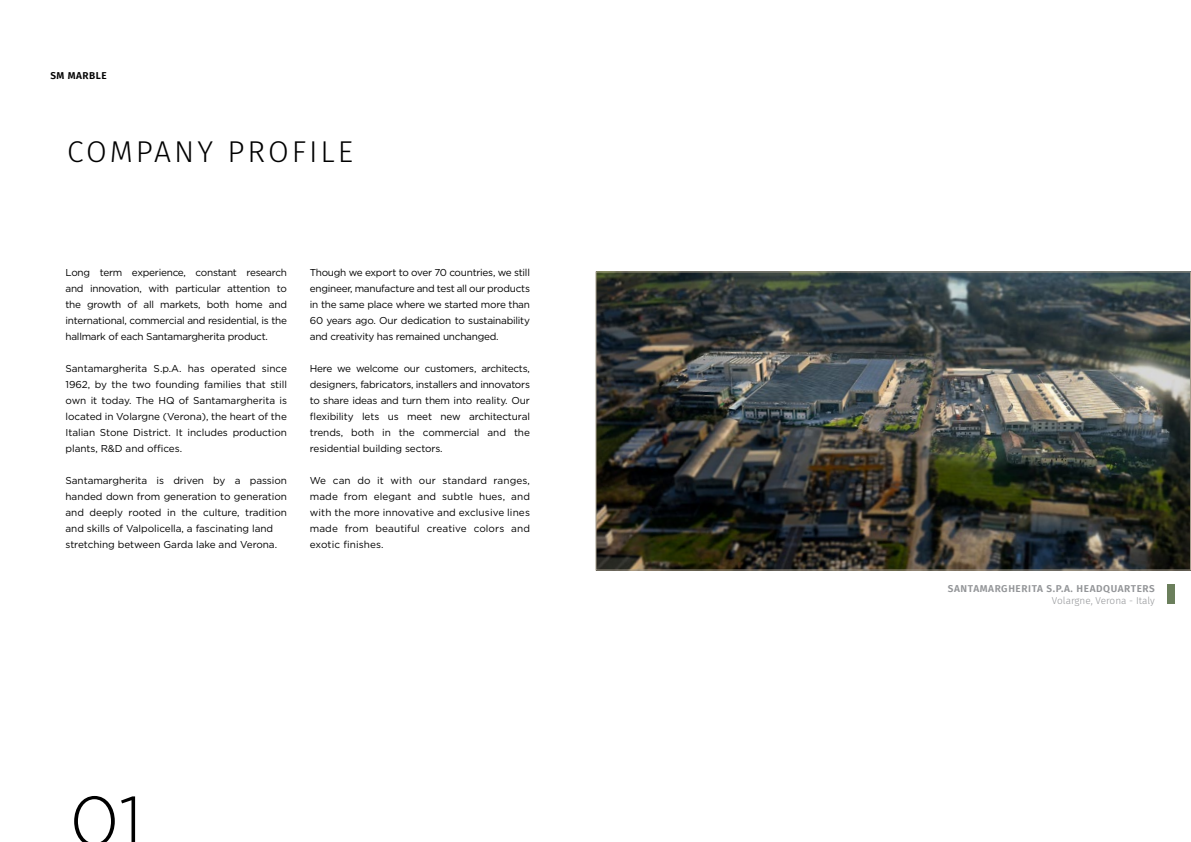
<style>
.page{position:relative;width:1191px;height:842px;background:#fff}
.page>*{position:absolute;margin:0;border:0;box-sizing:border-box;transform-origin:0 0}
.t1{font:300 70px "Gotham";color:#000}
.t2{font:300 30px "Fira Sans";letter-spacing:.1em;color:#000}
.t3{font:10px/16px "Gotham";letter-spacing:-.005em;color:#000;text-align:justify}
.t4{font:600 10px "Fira Sans";letter-spacing:.06em;color:#939598}
.t5{font:300 10px "Fira Sans";letter-spacing:-.005em;color:#939598}
.t6{font:600 10px "Fira Sans";letter-spacing:.05em;color:#000}
</style>
<div class="page">
<div style="left:1167px;top:584px;width:7px;height:19px;background:#6b7f5c"></div>
<img style="left:597px;top:273px;width:592px;height:295px">
<p class="t6" style="left:50px;top:67px;width:58px">SM MARBLE</p>
<h2 class="t2" style="left:67px;top:130px;width:287px">COMPANY PROFILE</h2>
<p class="t3" style="left:65px;top:265px;width:223px">Long term experience, constant research and innovation, with particular attention to the growth of all markets, both home and international, commercial and residential, is the hallmark of each Santamargherita product.</p>
<p class="t3" style="left:65px;top:361px;width:223px">Santamargherita S.p.A. has operated since 1962, by the two founding families that still own it today. The HQ of Santamargherita is located in Volargne (Verona), the heart of the Italian Stone District. It includes production plants, R&amp;D and offices.</p>
<p class="t3" style="left:65px;top:473px;width:223px;text-align:left">Santamargherita is driven by a passion handed down from generation to generation and deeply rooted in the culture, tradition and skills of Valpolicella, a fascinating land stretching between Garda lake and Verona.</p>
<p class="t3" style="left:310px;top:265px;width:222px">Though we export to over 70 countries, we still engineer, manufacture and test all our products in the same place where we started more than 60 years ago. Our dedication to sustainability and creativity has remained unchanged.</p>
<p class="t3" style="left:310px;top:361px;width:222px">Here we welcome our customers, architects, designers, fabricators, installers and innovators to share ideas and turn them into reality. Our flexibility lets us meet new architectural trends, both in the commercial and the residential building sectors.</p>
<p class="t3" style="left:310px;top:473px;width:222px">We can do it with our standard ranges, made from elegant and subtle hues, and with the more innovative and exclusive lines made from beautiful creative colors and exotic finishes.</p>
<h1 class="t1" style="left:70px;top:777px;width:74px">01</h1>
<p class="t4" style="left:948px;top:580px;width:208px">SANTAMARGHERITA S.P.A. HEADQUARTERS</p>
<p class="t5" style="left:1052px;top:593px;width:104px">Volargne, Verona - Italy</p>
</div>
